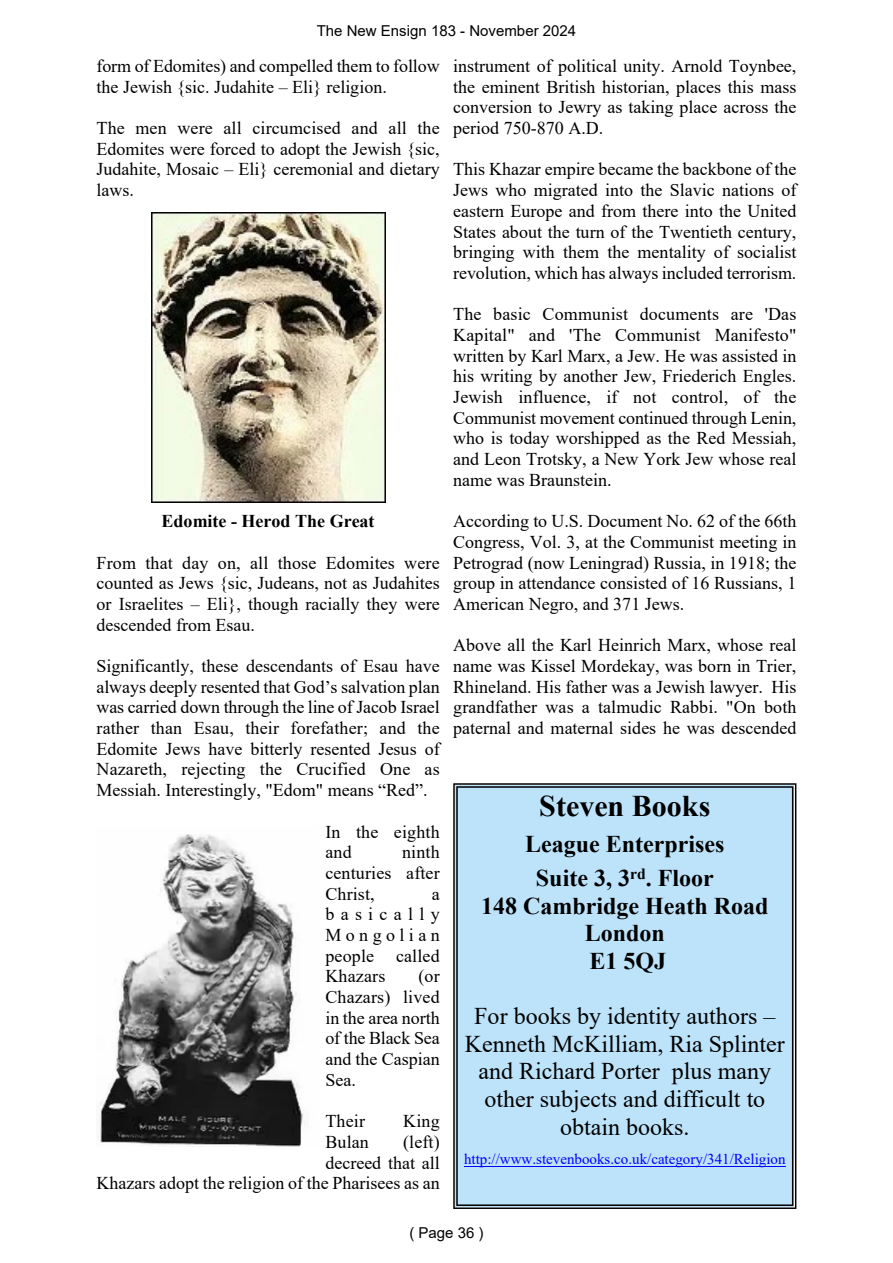
<style>
.page{position:relative;width:893px;height:1263px;background:#fff}
.page>*{position:absolute;margin:0;border:0;box-sizing:border-box;transform-origin:0 0}
.t1{font:700 30px "Times New Roman";color:#000}
.t2{font:24px/27.6px "Times New Roman";color:#000;text-align:center}
.t3{font:700 24px/27.6px "Times New Roman";color:#000;text-align:center}
.t4{font:18px/20.7px "Times New Roman";color:#000;text-align:justify}
.t5{font:700 18px "Times New Roman";color:#000}
.t6{font:15px "Times New Roman";color:#00f}
.t7{font:15px "Arial";color:#000}
</style>
<div class="page">
<img style="left:152px;top:213px;width:234px;height:290px">
<img style="left:100px;top:834px;width:205px;height:312px">
<div style="left:453px;top:783px;width:343px;height:426px;background:#bce3fa"></div>
<hr style="left:464px;top:1166px;width:322px;height:1px;background:#00f">
<p class="t7" style="left:317px;top:25px;width:261px">The New Ensign 183 - November 2024</p>
<p class="t4" style="left:97px;top:57px;width:345px">form of Edomites) and compelled them to follow the Jewish {sic. Judahite – Eli} religion.</p>
<p class="t4" style="left:97px;top:119px;width:345px">The men were all circumcised and all the Edomites were forced to adopt the Jewish {sic, Judahite, Mosaic – Eli} ceremonial and dietary laws.</p>
<p class="t4" style="left:453px;top:57px;width:345px">instrument of political unity. Arnold Toynbee, the eminent British historian, places this mass conversion to Jewry as taking place across the period 750-870 A.D.</p>
<p class="t4" style="left:453px;top:161px;width:345px">This Khazar empire became the backbone of the Jews who migrated into the Slavic nations of eastern Europe and from there into the United States about the turn of the Twentieth century, bringing with them the mentality of socialist revolution, which has always included terrorism.</p>
<p class="t4" style="left:453px;top:306px;width:345px">The basic Communist documents are 'Das Kapital" and 'The Communist Manifesto" written by Karl Marx, a Jew. He was assisted in his writing by another Jew, Friederich Engles.<br>Jewish influence, if not control, of the Communist movement continued through Lenin, who is today worshipped as the Red Messiah, and Leon Trotsky, a New York Jew whose real name was Braunstein.</p>
<p class="t4" style="left:453px;top:512px;width:345px">According to U.S. Document No. 62 of the 66th Congress, Vol. 3, at the Communist meeting in Petrograd (now Leningrad) Russia, in 1918; the group in attendance consisted of 16 Russians, 1<br>American Negro, and 371 Jews.</p>
<p class="t4" style="left:453px;top:637px;width:345px">Above all the Karl Heinrich Marx, whose real name was Kissel Mordekay, was born in Trier, Rhineland. His father was a Jewish lawyer. His grandfather was a talmudic Rabbi. "On both paternal and maternal sides he was descended</p>
<p class="t5" style="left:162px;top:515px;width:215px">Edomite - Herod The Great</p>
<p class="t4" style="left:97px;top:554px;width:345px">From that day on, all those Edomites were counted as Jews {sic, Judeans, not as Judahites or Israelites – Eli}, though racially they were descended from Esau.</p>
<p class="t4" style="left:97px;top:657px;width:345px">Significantly, these descendants of Esau have always deeply resented that God’s salvation plan was carried down through the line of Jacob Israel rather than Esau, their forefather; and the Edomite Jews have bitterly resented Jesus of Nazareth, rejecting the Crucified One as Messiah. Interestingly, "Edom" means “Red”.</p>
<p class="t4" style="left:325px;top:823px;width:116px">In the eighth and</p>
<h1 class="t1" style="left:539px;top:795px;width:173px">Steven Books</h1>
<h2 class="t3" style="left:525px;top:829px;width:201px;line-height:34.7px">League Enterprises<br>Suite 3, 3<sup>rd</sup>. Floor</h2>
<h2 class="t3" style="left:481px;top:894px;width:289px">148 Cambridge Heath Road<br>London<br>E1 5QJ</h2>
<h2 class="t2" style="left:465px;top:1005px;width:321px">For books by identity authors –<br>Kenneth McKilliam, Ria Splinter and Richard Porter plus many other subjects and difficult to obtain books.</h2>
<p class="t6" style="left:464px;top:1154px;width:323px">http://www.stevenbooks.co.uk/category/341/Religion</p>
<p class="t4" style="left:325px;top:844px;width:116px;text-indent:77px">ninth centuries after Christ,</p>
<p class="t4" style="left:325px;top:885px;width:116px;text-indent:106px">a basically Mongolian people called Khazars</p>
<p class="t4" style="left:325px;top:968px;width:116px;text-indent:93px">(or Chazars) lived in the area north of the Black Sea and the Caspian Sea.</p>
<p class="t4" style="left:325px;top:1112px;width:41px">Their</p>
<p class="t4" style="left:403px;top:1112px;width:38px">King</p>
<p class="t4" style="left:325px;top:1133px;width:45px">Bulan</p>
<p class="t4" style="left:97px;top:1133px;width:345px;text-align:right">(left)<br>decreed that all<br>Khazars adopt the religion of the Pharisees as an</p>
<p class="t7" style="left:409px;top:1227px;width:76px">( Page 36 )</p>
</div>
